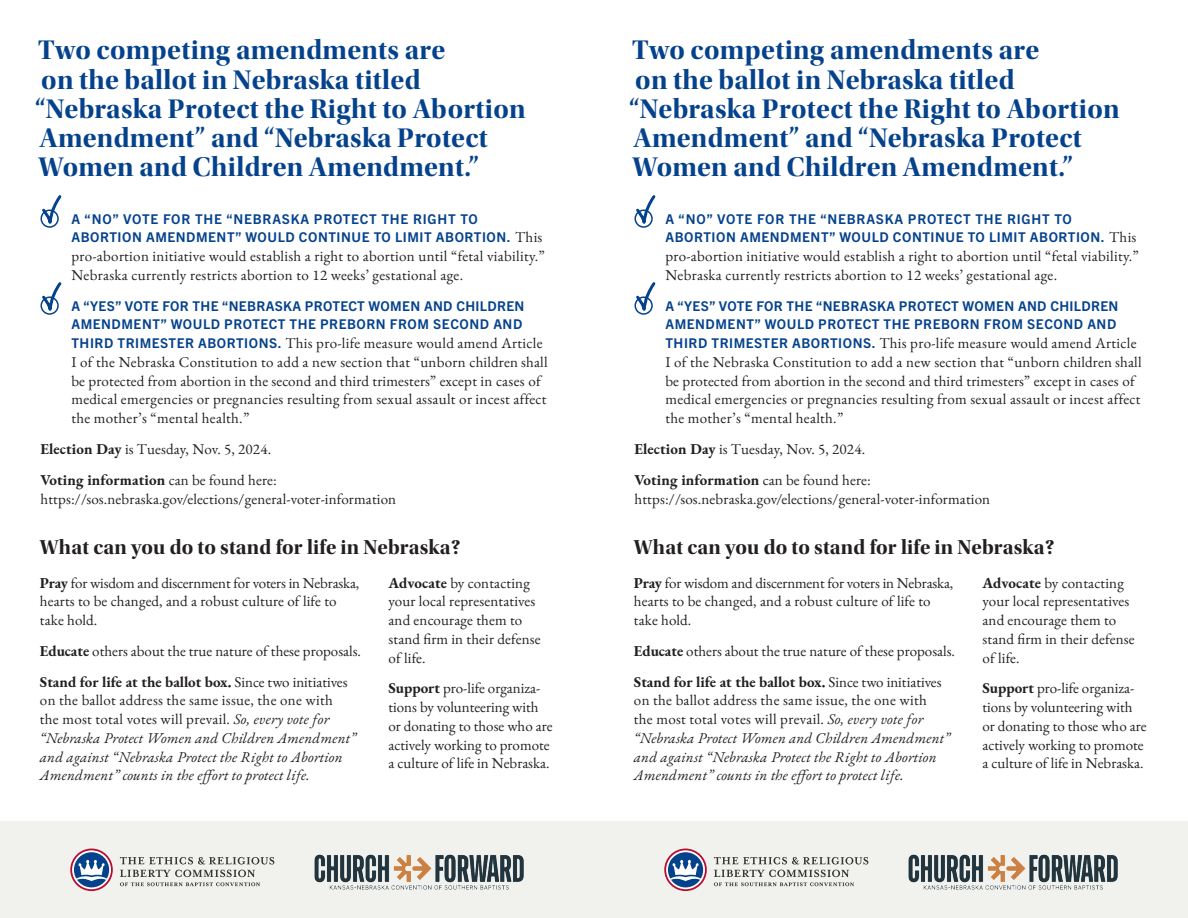
<style>
.page{position:relative;width:1188px;height:918px;background:#fff}
.page>*{position:absolute;margin:0;border:0;box-sizing:border-box;transform-origin:0 0}
.t1{font:28.05px/29.2px "Utopia Std Bold Disp";letter-spacing:.01em;color:#05428c}
.t2{font:21px "Utopia Std Bold Disp";letter-spacing:.01em;color:#231f20}
.t3{font:15px/18.8px "EB Garamond";letter-spacing:.01em;color:#231f20}
.t4{font:italic 15px/18.8px "EB Garamond";letter-spacing:.01em;color:#231f20}
.t5{font:700 13.5px/18.8px "Trade Gothic Next LT Pro";letter-spacing:.04em;color:#05428c}
.s1{font-family:"EB Garamond";font-weight:400;font-size:15px;color:#231f20}
.s2{font-family:"Trade Gothic Next LT Pro";font-weight:700;font-size:13.5px;color:#05428c}
.s3{font-weight:700}
.s4{font-style:normal}
</style>
<div class="page">
<div style="left:0;top:822px;width:594px;height:96px;background:#f1f1ee"></div>
<svg style="left:120px;top:857px;width:154px;height:29px"></svg>
<svg style="left:70px;top:849px;width:43px;height:42px"></svg>
<div style="left:40px;top:210px;width:19px;height:18px;border:2px solid #05428c;border-radius:50%"></div>
<div style="left:40px;top:296px;width:19px;height:19px;border:2px solid #05428c;border-radius:50%"></div>
<svg style="left:41px;top:195px;width:21px;height:30px"></svg>
<svg style="left:41px;top:282px;width:21px;height:30px"></svg>
<img style="left:314px;top:854px;width:210px;height:36px">
<div style="left:594px;top:822px;width:594px;height:96px;background:#f1f1ee"></div>
<svg style="left:714px;top:857px;width:154px;height:29px"></svg>
<svg style="left:664px;top:849px;width:43px;height:42px"></svg>
<div style="left:634px;top:210px;width:19px;height:18px;border:2px solid #05428c;border-radius:50%"></div>
<div style="left:634px;top:296px;width:19px;height:19px;border:2px solid #05428c;border-radius:50%"></div>
<svg style="left:635px;top:195px;width:21px;height:30px"></svg>
<svg style="left:635px;top:282px;width:21px;height:30px"></svg>
<img style="left:908px;top:854px;width:210px;height:36px">
<h1 class="t1" style="left:35px;top:36px;width:492px">Two competing amendments are<br>on the ballot in Nebraska titled “Nebraska Protect the Right to Abortion Amendment” and “Nebraska Protect Women and Children Amendment.”</h1>
<p class="t5" style="left:71px;top:208px;width:473px">A “NO” VOTE FOR THE “NEBRASKA PROTECT THE RIGHT TO<br>ABORTION AMENDMENT” WOULD CONTINUE TO LIMIT ABORTION. <span class="s1">This</span></p>
<p class="t3" style="left:71px;top:247px;width:475px">pro-abortion initiative would establish a right to abortion until “fetal viability.”<br>Nebraska currently restricts abortion to 12 weeks’ gestational age.</p>
<p class="t5" style="left:71px;top:295px;width:454px">A “YES” VOTE FOR THE “NEBRASKA PROTECT WOMEN AND CHILDREN<br>AMENDMENT” WOULD PROTECT THE PREBORN FROM SECOND AND</p>
<p class="t3" style="left:71px;top:334px;width:478px"><span class="s2">THIRD TRIMESTER ABORTIONS.</span> This pro-life measure would amend Article I of the Nebraska Constitution to add a new section that “unborn children shall be protected from abortion in the second and third trimesters” except in cases of medical emergencies or pregnancies resulting from sexual assault or incest affect the mother’s “mental health.”</p>
<p class="t3" style="left:40px;top:434px;width:238px;line-height:30.8px"><span class="s3">Election Day</span> is Tuesday, Nov. 5, 2024.<br><span class="s3">Voting information</span> can be found here:</p>
<p class="t3" style="left:40px;top:489px;width:357px">https://sos.nebraska.gov/elections/general-voter-information</p>
<h2 class="t2" style="left:40px;top:536px;width:422px">What can you do to stand for life in Nebraska?</h2>
<p class="t3" style="left:40px;top:573px;width:321px"><span class="s3">Pray</span> for wisdom and discernment for voters in Nebraska, hearts to be changed, and a robust culture of life to take hold.</p>
<p class="t3" style="left:40px;top:635px;width:323px;line-height:30.8px"><span class="s3">Educate</span> others about the true nature of these proposals.<br><span class="s3">Stand for life at the ballot box.</span> Since two initiatives</p>
<p class="t4" style="left:40px;top:691px;width:318px"><span class="s4">on the ballot address the same issue, the one with<br>the most total votes will prevail.</span> So, every vote for “Nebraska Protect Women and Children Amendment” and against “Nebraska Protect the Right to Abortion Amendment” counts in the effort to protect life.</p>
<p class="t3" style="left:389px;top:573px;width:154px"><span class="s3">Advocate</span> by contacting your local representatives and encourage them to stand firm in their defense of life.</p>
<p class="t3" style="left:389px;top:679px;width:166px"><span class="s3">Support</span> pro-life organiza&shy;tions by volunteering with or donating to those who are actively working to promote a culture of life in Nebraska.</p>
<h1 class="t1" style="left:629px;top:36px;width:492px">Two competing amendments are<br>on the ballot in Nebraska titled “Nebraska Protect the Right to Abortion Amendment” and “Nebraska Protect Women and Children Amendment.”</h1>
<p class="t5" style="left:665px;top:208px;width:473px">A “NO” VOTE FOR THE “NEBRASKA PROTECT THE RIGHT TO<br>ABORTION AMENDMENT” WOULD CONTINUE TO LIMIT ABORTION. <span class="s1">This</span></p>
<p class="t3" style="left:665px;top:247px;width:475px">pro-abortion initiative would establish a right to abortion until “fetal viability.”<br>Nebraska currently restricts abortion to 12 weeks’ gestational age.</p>
<p class="t5" style="left:665px;top:295px;width:454px">A “YES” VOTE FOR THE “NEBRASKA PROTECT WOMEN AND CHILDREN<br>AMENDMENT” WOULD PROTECT THE PREBORN FROM SECOND AND</p>
<p class="t3" style="left:665px;top:334px;width:478px"><span class="s2">THIRD TRIMESTER ABORTIONS.</span> This pro-life measure would amend Article I of the Nebraska Constitution to add a new section that “unborn children shall be protected from abortion in the second and third trimesters” except in cases of medical emergencies or pregnancies resulting from sexual assault or incest affect the mother’s “mental health.”</p>
<p class="t3" style="left:634px;top:434px;width:238px;line-height:30.8px"><span class="s3">Election Day</span> is Tuesday, Nov. 5, 2024.<br><span class="s3">Voting information</span> can be found here:</p>
<p class="t3" style="left:634px;top:489px;width:357px">https://sos.nebraska.gov/elections/general-voter-information</p>
<h2 class="t2" style="left:634px;top:536px;width:422px">What can you do to stand for life in Nebraska?</h2>
<p class="t3" style="left:634px;top:573px;width:321px"><span class="s3">Pray</span> for wisdom and discernment for voters in Nebraska, hearts to be changed, and a robust culture of life to take hold.</p>
<p class="t3" style="left:634px;top:635px;width:323px;line-height:30.8px"><span class="s3">Educate</span> others about the true nature of these proposals.<br><span class="s3">Stand for life at the ballot box.</span> Since two initiatives</p>
<p class="t4" style="left:634px;top:691px;width:318px"><span class="s4">on the ballot address the same issue, the one with<br>the most total votes will prevail.</span> So, every vote for “Nebraska Protect Women and Children Amendment” and against “Nebraska Protect the Right to Abortion Amendment” counts in the effort to protect life.</p>
<p class="t3" style="left:983px;top:573px;width:154px"><span class="s3">Advocate</span> by contacting your local representatives and encourage them to stand firm in their defense of life.</p>
<p class="t3" style="left:983px;top:679px;width:166px"><span class="s3">Support</span> pro-life organiza&shy;tions by volunteering with or donating to those who are actively working to promote a culture of life in Nebraska.</p>
</div>
